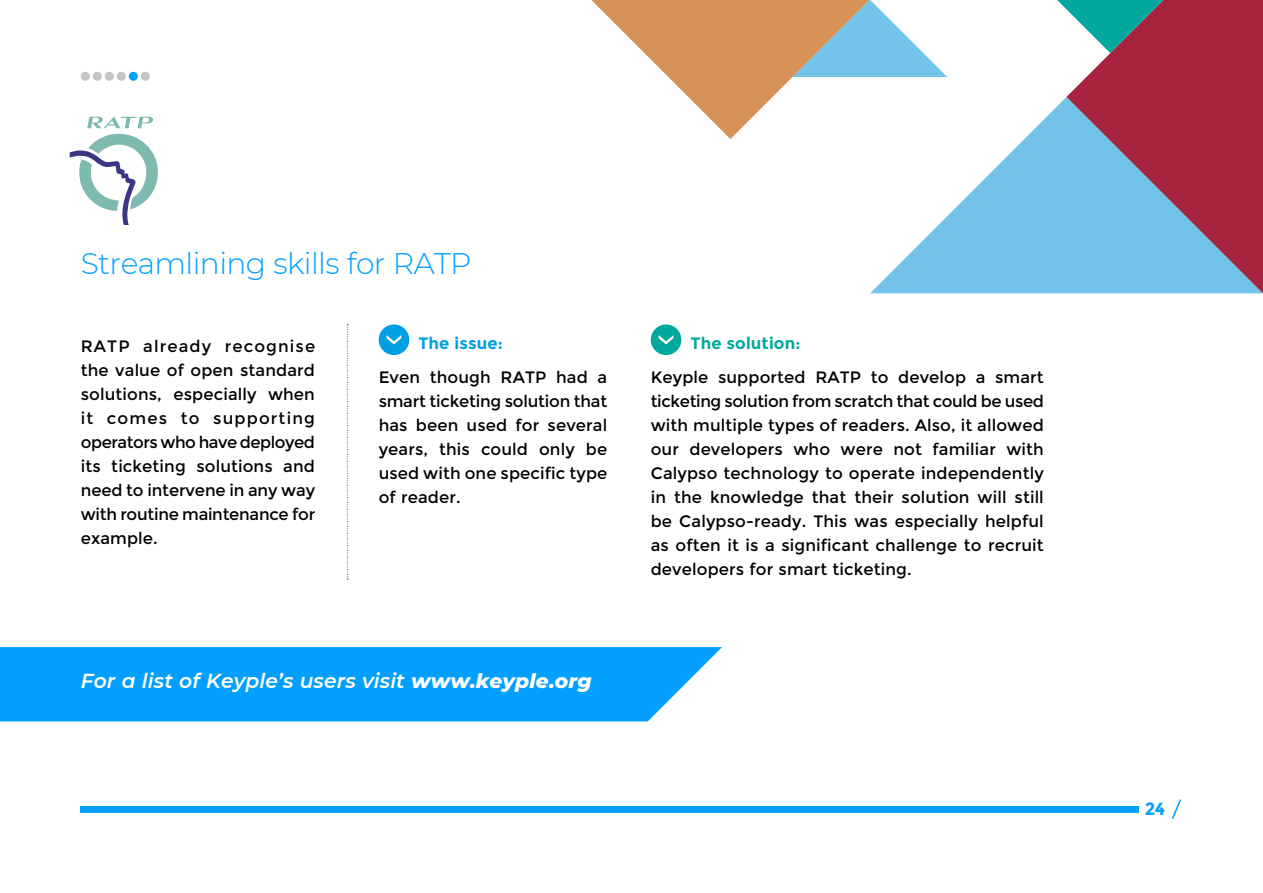
<style>
.page{position:relative;width:1263px;height:893px;background:#fff}
.page>*{position:absolute;margin:0;border:0;box-sizing:border-box;transform-origin:0 0}
.t1{font:300 29.7px "Montserrat";letter-spacing:-.02em;color:#039ffe}
.t2{font:italic 600 20.25px "Montserrat";letter-spacing:.005em;color:#fff}
.t3{font:700 17.7px "Montserrat";color:#039ffe}
.t4{font:16.5px/24px "Montserrat";letter-spacing:.005em;color:#000;text-align:justify}
.t5{font:700 16.5px "Montserrat";letter-spacing:.005em;color:#00a89e}
.t6{font:700 16.5px "Montserrat";letter-spacing:.005em;color:#009ee3}
.s1{font-weight:800}
</style>
<div class="page">
<div style="left:81px;top:806px;width:1058px;height:6px;background:#039ffe"></div>
<svg style="left:1171px;top:799px;width:11px;height:20px"></svg>
<svg style="left:70px;top:134px;width:88px;height:91px"></svg>
<svg style="left:87px;top:116px;width:67px;height:12px"></svg>
<svg style="left:870px;top:97px;width:196px;height:196px;fill:#74c3e9"></svg>
<svg style="left:1066px;top:0;width:197px;height:293px;background:#956280"></svg>
<svg style="left:591px;top:0;width:356px;height:139px"></svg>
<div style="left:81px;top:72px;width:9px;height:9px;background:#c4c4c4;border-radius:50%"></div>
<div style="left:93px;top:72px;width:9px;height:9px;background:#c4c4c4;border-radius:50%"></div>
<div style="left:105px;top:72px;width:9px;height:9px;background:#c4c4c4;border-radius:50%"></div>
<div style="left:117px;top:72px;width:9px;height:9px;background:#c4c4c4;border-radius:50%"></div>
<div style="left:129px;top:72px;width:9px;height:9px;background:#039ffe;border-radius:50%"></div>
<div style="left:141px;top:72px;width:9px;height:9px;background:#c4c4c4;border-radius:50%"></div>
<svg style="left:1057px;top:0;width:107px;height:53px"></svg>
<svg style="left:347px;top:324px;width:1px;height:256px"></svg>
<div style="left:379px;top:324px;width:30px;height:31px;background:#009ee3;border-radius:50%"></div>
<svg style="left:387px;top:335px;width:14px;height:9px"></svg>
<div style="left:651px;top:324px;width:30px;height:31px;background:#00a89e;border-radius:50%"></div>
<svg style="left:659px;top:335px;width:14px;height:9px"></svg>
<div style="left:0;top:647px;width:722px;height:74px;background:#039ffe"></div>
<h1 class="t1" style="left:81px;top:243px;width:392px">Streamlining skills for RATP</h1>
<p class="t4" style="left:81px;top:334px;width:236px">RATP already recognise the value of open standard solutions, especially when it comes to supporting operators who have deployed its ticketing solutions and need to intervene in any way with routine maintenance for example.</p>
<p class="t6" style="left:418px;top:333px;width:86px">The issue:</p>
<p class="t5" style="left:691px;top:333px;width:111px">The solution:</p>
<p class="t4" style="left:379px;top:365px;width:230px">Even though RATP had a smart ticketing solution that has been used for several years, this could only be used with one specific type of reader.</p>
<p class="t4" style="left:651px;top:365px;width:395px">Keyple supported RATP to develop a smart ticketing solution from scratch that could be used with multiple types of readers. Also, it allowed our developers who were not familiar with Calypso technology to operate independently in the knowledge that their solution will still be Calypso-ready. This was especially helpful as often it is a significant challenge to recruit developers for smart ticketing.</p>
<p class="t2" style="left:81px;top:666px;width:513px">For a list of Keyple’s users visit <span class="s1">www.keyple.org</span></p>
<p class="t3" style="left:1145px;top:798px;width:22px">24</p>
</div>
